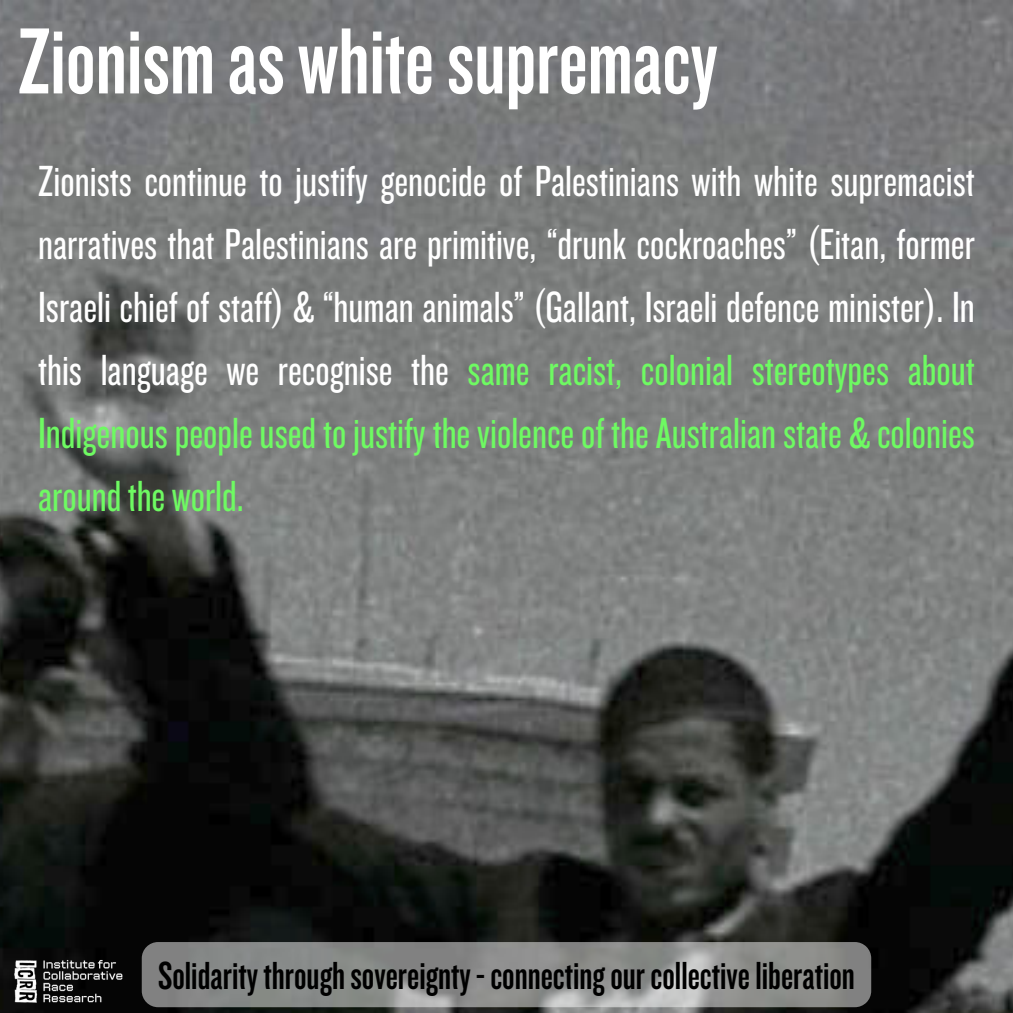
<style>
.page{position:relative;width:1013px;height:1013px;background:#fff}
.page>*{position:absolute;margin:0;border:0;box-sizing:border-box;transform-origin:0 0}
.t1{font:97.5px "Knockout 48";color:#fff}
.t2{font:45.25px/62.8px "Knockout 28";color:#fff;text-align:justify}
.t3{font:40.62px "Knockout 48";color:#000}
.s1{color:#6efa62}
</style>
<div class="page">
<img style="left:0;top:0;width:1012px;height:1012px">
<img style="left:0;top:949px;width:131px;height:63px">
<svg style="left:142px;top:942px;width:729px;height:65px;background:#8d8e8d"></svg>
<p class="t1" style="left:18px;top:0;width:701px">Zionism as whitesupremacy</p>
<p class="t2" style="left:38px;top:149px;width:938px">Zionists continue to justify genocide of Palestinians with white supremacist narratives that Palestinians are primitive, “drunk cockroaches” (Eitan, former Israeli chief of staff) &amp; “human animals” (Gallant, Israeli defence minister). In this language we recognise the <span class="s1">same racist, colonial stereotypes about Indigenouspeopleusedtojustify the violenceof theAustralianstate &amp; colonies aroundthe world.</span></p>
<h2 class="t3" style="left:158px;top:950px;width:698px">Solidaritythroughsovereignty-connectingourcollectiveliberation</h2>
</div>
